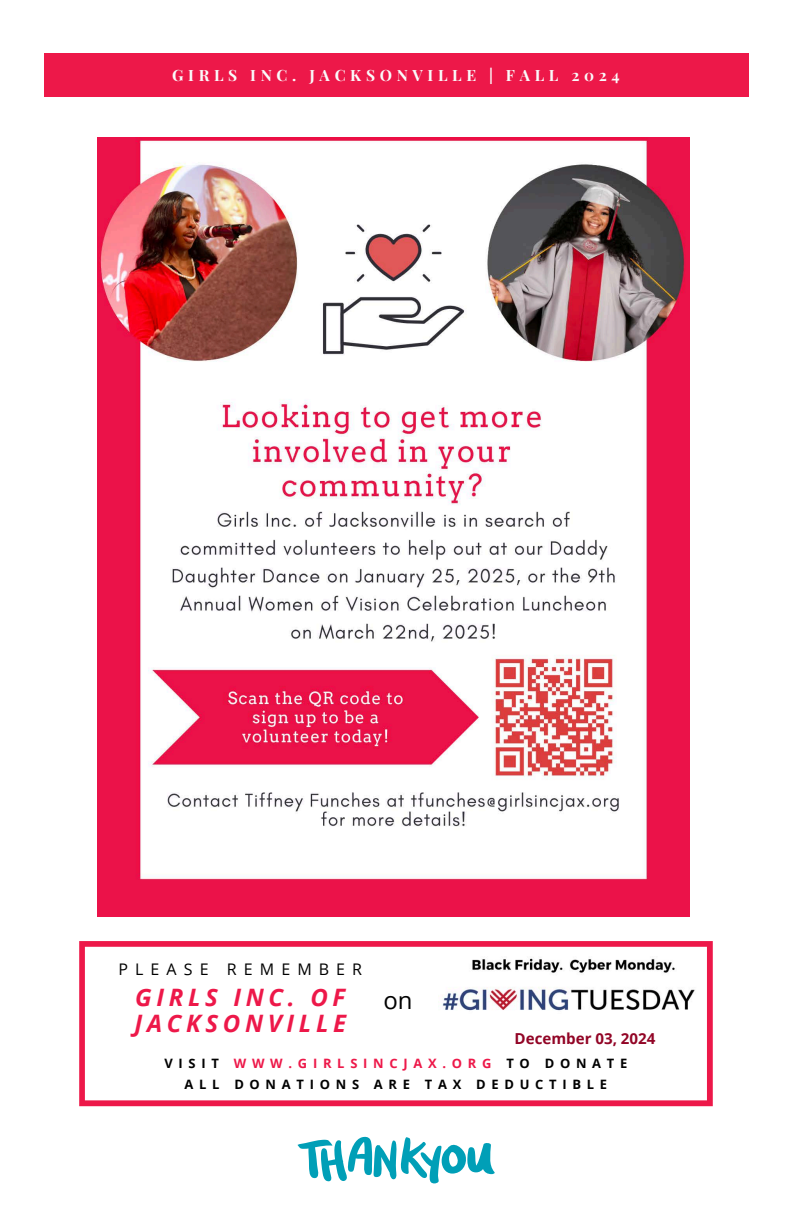
<style>
.page{position:relative;width:792px;height:1224px;background:#fff}
.page>*{position:absolute;margin:0;border:0;box-sizing:border-box;transform-origin:0 0}
.t1{font:italic 700 24px/26.8px "Open Sans";letter-spacing:.195em;color:#ed1849}
.t2{font:24px "Open Sans";color:#000}
.t3{font:16px "Open Sans";letter-spacing:.445em;color:#000}
.t4{font:700 15.5px "Playfair Display";letter-spacing:.3em;color:#fafafa}
.t5{font:700 15.1px "Open Sans";color:#920526}
.t6{font:700 12.9px "Open Sans";letter-spacing:.445em;color:#ed1849}
.t7{font:700 12.9px "Open Sans";letter-spacing:.445em;color:#000}
.s1{color:#000}
</style>
<div class="page">
<div style="left:44px;top:54px;width:704px;height:43px;background:#ed1849"></div>
<svg style="left:297px;top:1136px;width:198px;height:48px"></svg>
<svg style="left:79px;top:941px;width:634px;height:165px"></svg>
<img style="left:438px;top:955px;width:261px;height:87px">
<div style="left:487px;top:1021px;width:197px;height:33px;background:#fff"></div>
<img style="left:97px;top:138px;width:593px;height:779px">
<h3 class="t4" style="left:172px;top:64px;width:449px">GIRLS INC. JACKSONVILLE | FALL 2024</h3>
<h2 class="t3" style="left:119px;top:958px;width:245px">PLEASE REMEMBER</h2>
<h1 class="t1" style="left:134px;top:983px;width:213px">GIRLS INC. OF<br>JACKSONVILLE</h1>
<p class="t2" style="left:383px;top:983px;width:31px">on</p>
<h4 class="t5" style="left:515px;top:1027px;width:142px">December 03, 2024</h4>
<h5 class="t6" style="left:165px;top:1054px;width:464px"><span class="s1">VISIT</span> WWW.GIRLSINCJAX.ORG <span class="s1">TO DONATE</span></h5>
<p class="t7" style="left:185px;top:1076px;width:424px">ALL DONATIONS ARE TAX DEDUCTIBLE</p>
</div>
